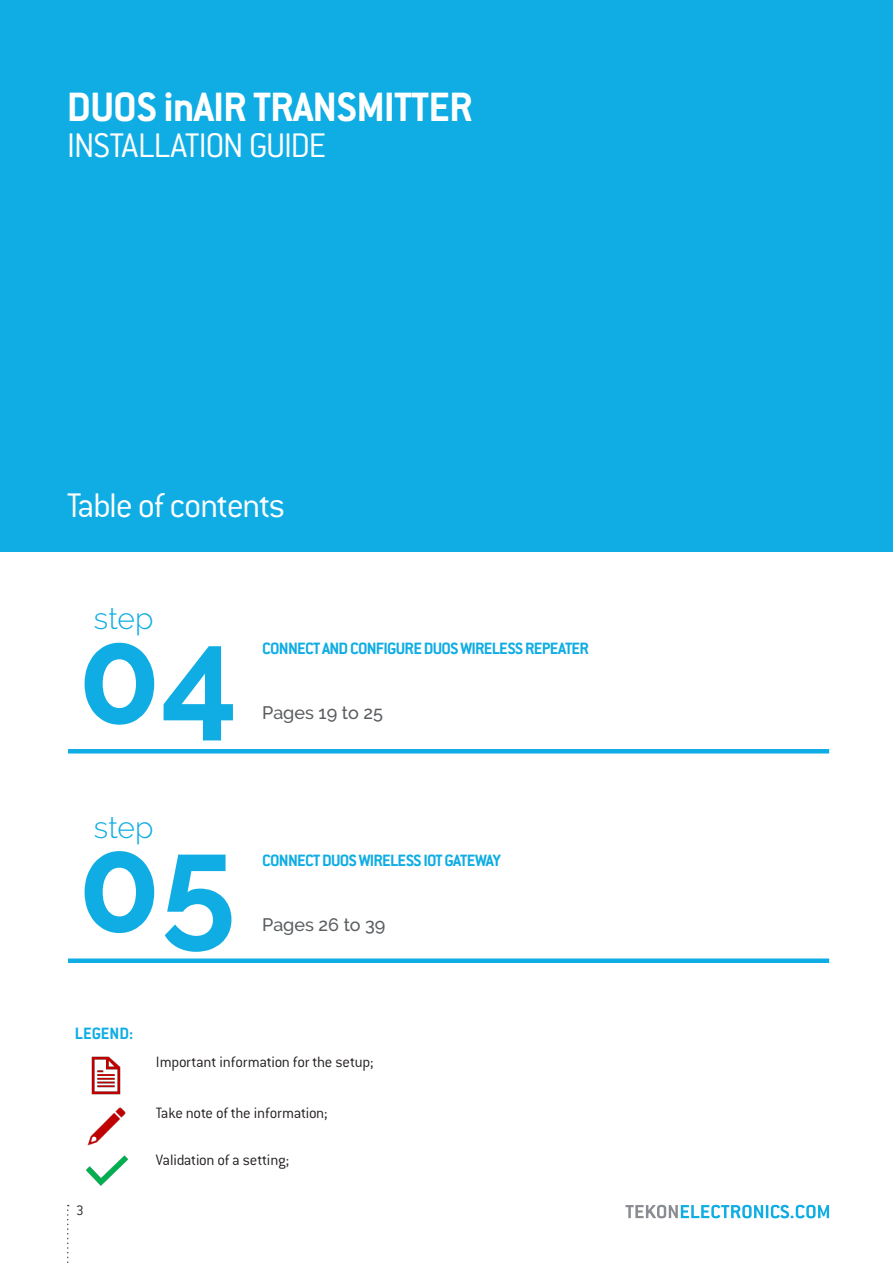
<style>
.page{position:relative;width:893px;height:1263px;background:#fff}
.page>*{position:absolute;margin:0;border:0;box-sizing:border-box;transform-origin:0 0}
.t1{font:700 135px "Raleway";color:#0fade4}
.t2{font:700 45px "Conduit ITC Pro";letter-spacing:-.02em;color:#fff}
.t3{font:300 37.5px "Conduit ITC Pro";letter-spacing:-.04em;color:#fff}
.t4{font:300 30px "Raleway";color:#0fade4}
.t5{font:700 18px "Conduit ITC Pro";letter-spacing:-.04em;color:#0fade4}
.t6{font:500 18px "Raleway";color:#595d5f}
.t7{font:300 16.5px "Conduit ITC Pro";letter-spacing:-.015em;color:#241f1f}
.t8{font:300 15px "Conduit ITC Pro";color:#241f1f}
</style>
<div class="page">
<svg style="left:625px;top:1205px;width:204px;height:13px"></svg>
<svg style="left:67px;top:1205px;width:2px;height:58px"></svg>
<hr style="left:68px;top:749px;width:761px;height:4px;background:#0fade4">
<div style="left:68px;top:958px;width:761px;height:5px;background:#0fade4"></div>
<div style="left:0;top:0;width:893px;height:552px;background:#0fade4"></div>
<img style="left:91px;top:1056px;width:30px;height:39px">
<img style="left:87px;top:1107px;width:39px;height:39px">
<img style="left:86px;top:1155px;width:42px;height:31px">
<h2 class="t2" style="left:67px;top:81px;width:407px">DUOS inAIR TRANSMITTER</h2>
<h3 class="t3" style="left:67px;top:125px;width:261px">INSTALLATION GUIDE</h3>
<h3 class="t3" style="left:67px;top:485px;width:220px">Table of contents</h3>
<h3 class="t4" style="left:94px;top:601px;width:61px">step</h3>
<h1 class="t1" style="left:78px;top:599px;width:161px">04</h1>
<p class="t5" style="left:262px;top:638px;width:328px">CONNECT AND CONFIGURE DUOS WIRELESS REPEATER</p>
<p class="t6" style="left:262px;top:702px;width:122px">Pages 19 to 25</p>
<h3 class="t4" style="left:94px;top:809px;width:61px">step</h3>
<h1 class="t1" style="left:78px;top:807px;width:159px">05</h1>
<p class="t5" style="left:75px;top:1022px;width:60px">LEGEND:</p>
<p class="t5" style="left:262px;top:850px;width:240px">CONNECT DUOS WIRELESS IOT GATEWAY</p>
<p class="t6" style="left:262px;top:914px;width:125px">Pages 26 to 39</p>
<p class="t8" style="left:76px;top:1202px;width:9px">3</p>
<p class="t7" style="left:156px;top:1053px;width:219px">Important information for the setup;</p>
<p class="t7" style="left:156px;top:1103px;width:173px">Take note of the information;</p>
<p class="t7" style="left:156px;top:1151px;width:135px">Validation of a setting;</p>
</div>
